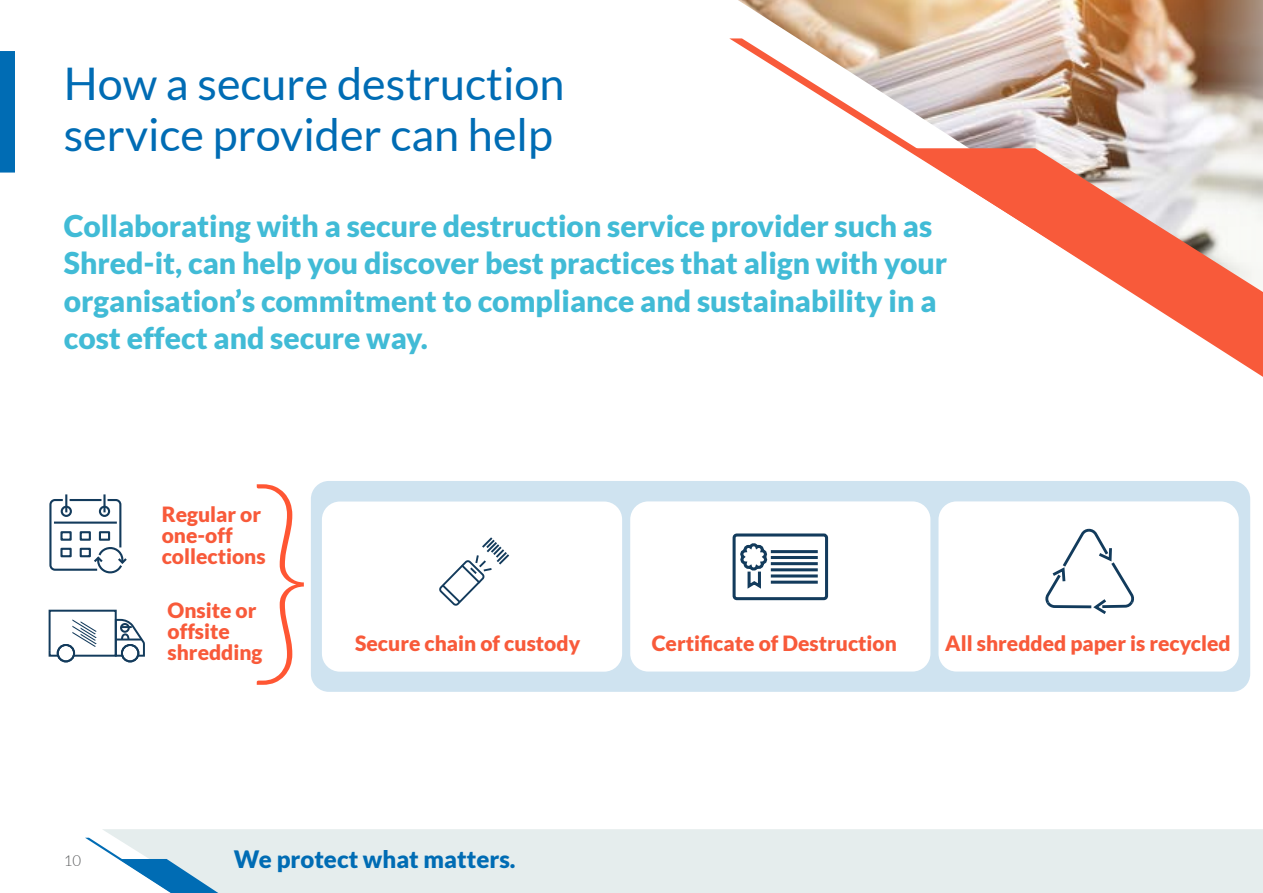
<style>
.page{position:relative;width:1263px;height:893px;background:#fff}
.page>*{position:absolute;margin:0;border:0;box-sizing:border-box;transform-origin:0 0}
.t1{font:100 228px "Lato";color:#ff5633}
.t2{font:45px/51px "Lato";color:#006cb4}
.t3{font:900 30px/37.5px "Lato";color:#41bbd6}
.t4{font:900 24px "Lato";color:#006cb4}
.t5{font:900 21px/21px "Lato";color:#f85a3a}
.t6{font:300 15px "Lato";color:#58595b}
</style>
<div class="page">
<div style="left:103px;top:829px;width:1160px;height:64px;background:#e5eded"></div>
<svg style="left:85px;top:838px;width:230px;height:55px"></svg>
<div style="left:0;top:51px;width:15px;height:122px;background:#006cb4"></div>
<img style="left:738px;top:0;width:525px;height:148px">
<svg style="left:1194px;top:148px;width:69px;height:229px"></svg>
<svg style="left:729px;top:38px;width:482px;height:295px"></svg>
<svg style="left:48px;top:648px;width:10px;height:10px"></svg>
<div style="left:49px;top:610px;width:68px;height:41px;border:2px solid #133b5c"></div>
<div style="left:57px;top:644px;width:18px;height:18px;border:2px solid #133b5c;border-radius:50%"></div>
<div style="left:121px;top:644px;width:18px;height:18px;border:2px solid #133b5c;border-radius:50%"></div>
<svg style="left:72px;top:618px;width:73px;height:40px"></svg>
<svg style="left:49px;top:495px;width:78px;height:79px"></svg>
<div style="left:311px;top:481px;width:939px;height:211px;background:#cfe3f0;border-radius:18px"></div>
<div style="left:630px;top:501px;width:300px;height:170px;background:#fff;border-radius:18px"></div>
<div style="left:938px;top:501px;width:301px;height:170px;background:#fff;border-radius:18px"></div>
<svg style="left:1045px;top:528px;width:89px;height:86px"></svg>
<svg style="left:732px;top:533px;width:97px;height:68px"></svg>
<div style="left:322px;top:501px;width:300px;height:171px;background:#fff;border-radius:18px"></div>
<svg style="left:439px;top:537px;width:71px;height:69px"></svg>
<h2 class="t2" style="left:64px;top:58px;width:502px">How a secure destruction service provider can help</h2>
<p class="t3" style="left:64px;top:206px;width:885px">Collaborating with a secure destruction service provider such as Shred-it, can help you discover best practices that align with your organisation’s commitment to compliance and sustainability in a cost effect and secure way.</p>
<h1 class="t1" style="left:247px;top:419px;width:68px">}</h1>
<p class="t5" style="left:162px;top:503px;width:105px">Regular or one-off collections</p>
<p class="t5" style="left:168px;top:599px;width:97px">Onsite or offsite shredding</p>
<p class="t5" style="left:355px;top:632px;width:227px">Secure chain of custody</p>
<p class="t5" style="left:652px;top:632px;width:247px">Certificate of Destruction</p>
<p class="t5" style="left:945px;top:632px;width:287px">All shredded paper is recycled</p>
<p class="t6" style="left:64px;top:853px;width:19px">10</p>
<p class="t4" style="left:234px;top:845px;width:283px">We protect what matters.</p>
</div>
